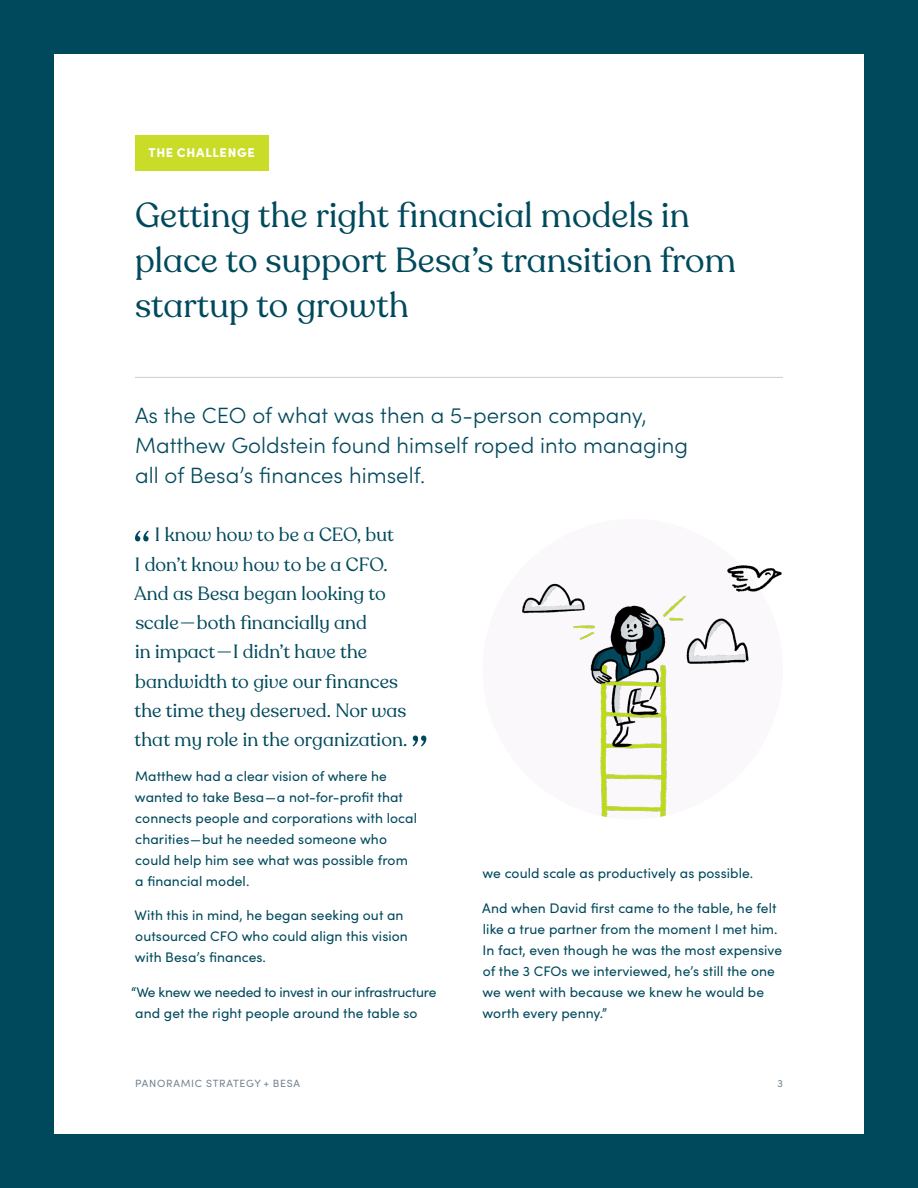
<style>
.page{position:relative;width:918px;height:1188px;background:#00495c}
.page>*{position:absolute;margin:0;border:0;box-sizing:border-box;transform-origin:0 0}
.t1{font:34.5px/45px "Recoleta Alt";letter-spacing:.005em;color:#00495c}
.t2{font:300 22.2px/30px "Sofia Pro";letter-spacing:.005em;color:#00495c}
.t3{font:18.9px/29.2px "Recoleta Alt";letter-spacing:.005em;color:#00495c}
.t4{font:13.8px/21px "Sofia Pro";letter-spacing:.005em;color:#00495c}
.t5{font:13.8px/21px "Sofia Pro";letter-spacing:-.02em;color:#00495c}
.t6{font:900 12.75px "Sofia Pro";letter-spacing:.055em;color:#fff}
.t7{font:10.5px "Sofia Pro";letter-spacing:.07em;color:#748593}
</style>
<div class="page">
<div style="left:54px;top:54px;width:810px;height:1080px;background:#fff"></div>
<svg style="left:135px;top:530px;width:14px;height:11px"></svg>
<svg style="left:412px;top:736px;width:14px;height:11px"></svg>
<div style="left:135px;top:135px;width:133px;height:36px;background:#c8dc28"></div>
<hr style="left:135px;top:377px;width:648px;height:1px;background:#c7cdd2">
<img style="left:522px;top:565px;width:260px;height:253px">
<p class="t6" style="left:149px;top:143px;width:108px">THE CHALLENGE</p>
<p class="t1" style="left:135px;top:193px;width:603px">Getting the right financial models in place to support Besa’s transition from startup to growth</p>
<p class="t2" style="left:135px;top:399px;width:554px">As the CEO of what was then a 5-person company,<br>Matthew Goldstein found himself roped into managing all of Besa’s finances himself.</p>
<p class="t3" style="left:134px;top:521px;width:275px;text-indent:21px">I know how to be a CEO, but<br>I don’t know how to be a CFO.<br>And as Besa began looking to scale—both financially and<br>in impact—I didn’t have the bandwidth to give our finances the time they deserved. Nor was that my role in the organization.</p>
<p class="t4" style="left:135px;top:765px;width:284px">Matthew had a clear vision of where he wanted to take Besa—a not-for-profit that connects people and corporations with local charities—but he needed someone who could help him see what was possible from a financial model.</p>
<p class="t4" style="left:135px;top:904px;width:275px">With this in mind, he began seeking out an outsourced CFO who could align this vision with Besa’s finances.</p>
<p class="t5" style="left:131px;top:981px;width:307px">“We knew we needed to invest in our infrastructure and get the right people around the table so</p>
<p class="t4" style="left:483px;top:862px;width:272px">we could scale as productively as possible.</p>
<p class="t4" style="left:482px;top:897px;width:301px">And when David first came to the table, he felt like a true partner from the moment I met him.<br>In fact, even though he was the most expensive of the 3 CFOs we interviewed, he’s still the one we went with because we knew he would be worth every penny.”</p>
<p class="t7" style="left:135px;top:1076px;width:167px">PANORAMIC STRATEGY + BESA</p>
<p class="t7" style="left:778px;top:1076px;width:7px">3</p>
</div>
